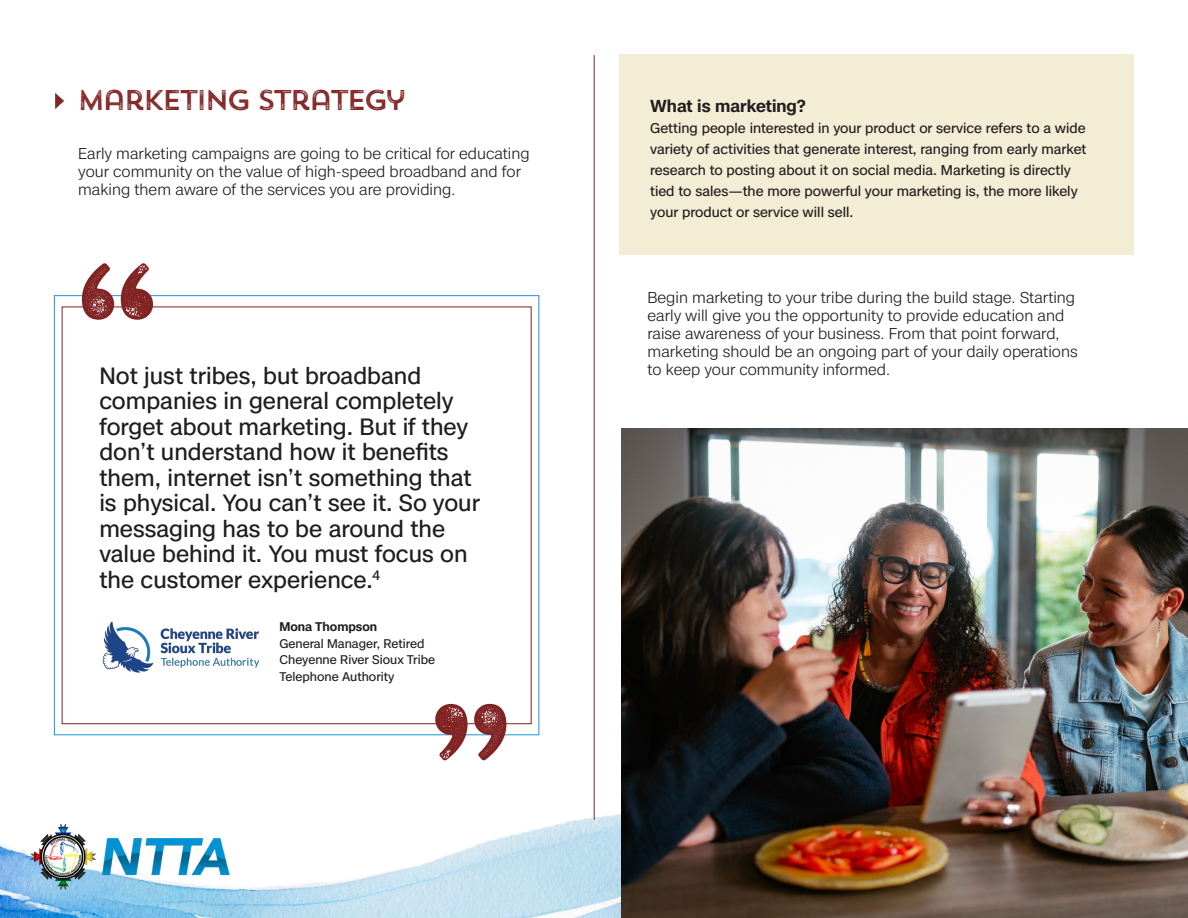
<style>
.page{position:relative;width:1188px;height:918px;background:#fff}
.page>*{position:absolute;margin:0;border:0;box-sizing:border-box;transform-origin:0 0}
.t1{font:28.5px "Trend Rough Sans One";letter-spacing:-.115em;color:#822323}
.t2{font:22.5px/25.5px "Case";color:#201d1e}
.t3{font:600 16.5px "Case";color:#201d1e}
.t4{font:300 15px/18px "Case";color:#201d1e}
.t5{font:13.5px/21px "Case";color:#201d1e}
.t6{font:12px/16.5px "Case";color:#201d1e}
.s1{font-weight:600}
</style>
<div class="page">
<img style="left:0;top:743px;width:621px;height:175px">
<img style="left:27px;top:824px;width:207px;height:65px">
<svg style="left:55px;top:93px;width:9px;height:16px"></svg>
<hr style="left:594px;top:55px;width:1px;height:765px;background:#822624">
<svg style="left:82px;top:263px;width:71px;height:57px"></svg>
<svg style="left:435px;top:704px;width:71px;height:57px"></svg>
<div style="left:620px;top:54px;width:514px;height:201px;background:#f4edd6"></div>
<img style="left:621px;top:428px;width:567px;height:490px">
<img style="left:102px;top:621px;width:158px;height:52px">
<p class="t1" style="left:77px;top:81px;width:332px">MARKETING STRATEGY</p>
<p class="t4" style="left:78px;top:144px;width:453px">Early marketing campaigns are going to be critical for educating your community on the value of high-speed broadband and for making them aware of the services you are providing.</p>
<p class="t2" style="left:99px;top:362px;width:382px">Not just tribes, but broadband companies in general completely forget about marketing. But if they don’t understand how it benefits them, internet isn’t something that is physical. You can’t see it. So your messaging has to be around the value behind it. You must focus on the customer experience.<sup>4</sup></p>
<p class="t6" style="left:279px;top:618px;width:157px"><span class="s1">Mona Thompson<br></span>General Manager, Retired<br>Cheyenne River Sioux Tribe<br>Telephone Authority</p>
<p class="t3" style="left:650px;top:93px;width:157px">What is marketing?</p>
<p class="t5" style="left:650px;top:117px;width:438px">Getting people interested in your product or service refers to a wide variety of activities that generate interest, ranging from early market research to posting about it on social media. Marketing is directly tied to sales—the more powerful your marketing is, the more likely your product or service will sell.</p>
<p class="t4" style="left:648px;top:288px;width:432px">Begin marketing to your tribe during the build stage. Starting early will give you the opportunity to provide education and raise awareness of your business. From that point forward, marketing should be an ongoing part of your daily operations to keep your community informed.</p>
</div>
